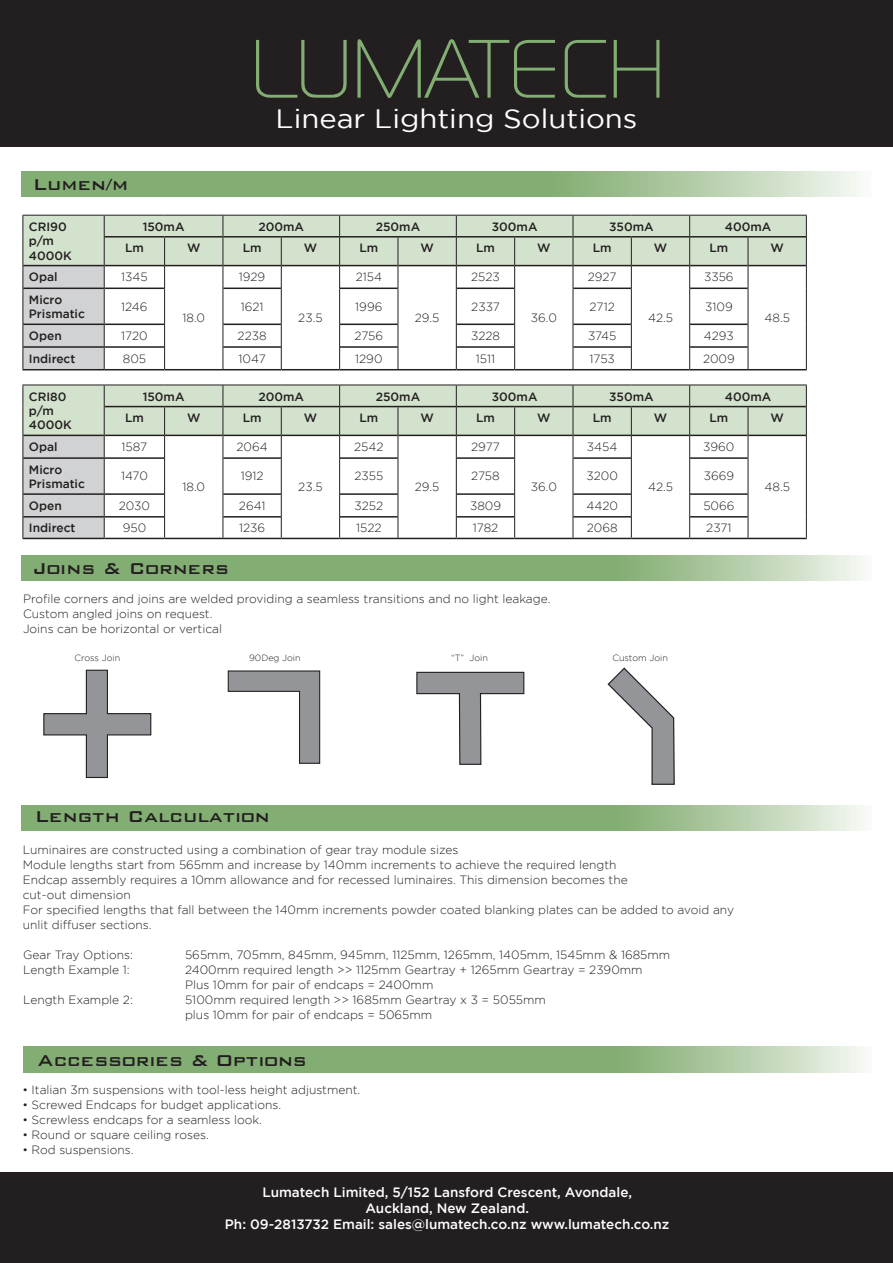
<style>
.page{position:relative;width:893px;height:1263px;background:#fff}
.page>*{position:absolute;margin:0;border:0;box-sizing:border-box;transform-origin:0 0}
.t1{font:26.55px "Gotham";color:#fff;scale:1.1 1}
.t2{font:21px "HP Bank Regular";color:#231f20}
.t3{font:500 13.5px/16.2px "Gotham";color:#fff;text-align:center}
.t4{font:300 12px/15px "Gotham";color:#231f20}
.t5{font:500 12px/14.4px "Gotham";color:#231f20}
.t6{font:300 9px "Gotham";color:#231f20}
</style>
<div class="page">
<svg style="left:21px;top:171px;width:839px;height:26px;background:#96ba88"></svg>
<hr style="left:23px;top:538px;width:81px;height:1px;background:#231f20">
<hr style="left:104px;top:538px;width:61px;height:1px;background:#231f20">
<hr style="left:165px;top:538px;width:58px;height:1px;background:#231f20">
<hr style="left:223px;top:538px;width:58px;height:1px;background:#231f20">
<hr style="left:281px;top:538px;width:59px;height:1px;background:#231f20">
<hr style="left:340px;top:538px;width:58px;height:1px;background:#231f20">
<hr style="left:398px;top:538px;width:58px;height:1px;background:#231f20">
<hr style="left:456px;top:538px;width:59px;height:1px;background:#231f20">
<hr style="left:515px;top:538px;width:58px;height:1px;background:#231f20">
<hr style="left:573px;top:538px;width:58px;height:1px;background:#231f20">
<hr style="left:631px;top:538px;width:59px;height:1px;background:#231f20">
<hr style="left:690px;top:538px;width:58px;height:1px;background:#231f20">
<hr style="left:748px;top:538px;width:59px;height:1px;background:#231f20">
<svg style="left:23px;top:385px;width:784px;height:153px"></svg>
<svg style="left:23px;top:215px;width:784px;height:155px"></svg>
<svg style="left:21px;top:555px;width:842px;height:26px;background:#92b884"></svg>
<svg style="left:43px;top:669px;width:109px;height:109px"></svg>
<svg style="left:227px;top:670px;width:94px;height:94px"></svg>
<svg style="left:416px;top:671px;width:109px;height:94px"></svg>
<svg style="left:607px;top:667px;width:68px;height:118px"></svg>
<svg style="left:23px;top:1047px;width:840px;height:25px;background:#92b784"></svg>
<svg style="left:21px;top:805px;width:842px;height:26px;background:#92b884"></svg>
<div style="left:0;top:1173px;width:893px;height:90px;background:#231f20"></div>
<div style="left:0;top:0;width:893px;height:147px;background:#231f20"></div>
<svg style="left:256px;top:39px;width:403px;height:59px"></svg>
<h2 class="t2" style="left:33px;top:171px;width:97px">Lumen/m</h2>
<h1 class="t1" style="left:276px;top:104px;width:330px">Linear Lighting Solutions</h1>
<p class="t5" style="left:29px;top:219px;width:44px">CRI90 p/m<br>4000K</p>
<p class="t5" style="left:143px;top:219px;width:43px">150mA</p>
<p class="t5" style="left:258px;top:219px;width:47px">200mA</p>
<p class="t5" style="left:376px;top:219px;width:46px">250mA</p>
<p class="t5" style="left:492px;top:219px;width:47px">300mA</p>
<p class="t5" style="left:609px;top:219px;width:46px">350mA</p>
<p class="t5" style="left:725px;top:219px;width:48px">400mA</p>
<p class="t5" style="left:125px;top:241px;width:20px">Lm</p>
<p class="t5" style="left:187px;top:241px;width:15px">W</p>
<p class="t5" style="left:243px;top:241px;width:20px">Lm</p>
<p class="t5" style="left:304px;top:241px;width:15px">W</p>
<p class="t5" style="left:359px;top:241px;width:20px">Lm</p>
<p class="t5" style="left:420px;top:241px;width:15px">W</p>
<p class="t5" style="left:476px;top:241px;width:20px">Lm</p>
<p class="t5" style="left:537px;top:241px;width:15px">W</p>
<p class="t5" style="left:593px;top:241px;width:20px">Lm</p>
<p class="t5" style="left:654px;top:241px;width:15px">W</p>
<p class="t5" style="left:709px;top:241px;width:20px">Lm</p>
<p class="t5" style="left:770px;top:241px;width:15px">W</p>
<p class="t5" style="left:29px;top:269px;width:30px">Opal</p>
<p class="t4" style="left:121px;top:269px;width:28px">1345</p>
<p class="t4" style="left:239px;top:269px;width:28px">1929</p>
<p class="t4" style="left:356px;top:269px;width:28px">2154</p>
<p class="t4" style="left:471px;top:269px;width:30px">2523</p>
<p class="t4" style="left:588px;top:269px;width:30px">2927</p>
<p class="t4" style="left:704px;top:269px;width:31px">3356</p>
<p class="t5" style="left:29px;top:292px;width:57px">Micro<br>Prismatic</p>
<p class="t4" style="left:121px;top:299px;width:28px">1246</p>
<p class="t4" style="left:241px;top:299px;width:24px">1621</p>
<p class="t4" style="left:355px;top:299px;width:29px">1996</p>
<p class="t4" style="left:471px;top:299px;width:30px">2337</p>
<p class="t4" style="left:590px;top:299px;width:27px">2712</p>
<p class="t4" style="left:705px;top:299px;width:29px">3109</p>
<p class="t5" style="left:29px;top:328px;width:34px">Open</p>
<p class="t4" style="left:121px;top:328px;width:28px">1720</p>
<p class="t4" style="left:238px;top:328px;width:31px">2238</p>
<p class="t4" style="left:355px;top:328px;width:30px">2756</p>
<p class="t4" style="left:471px;top:328px;width:31px">3228</p>
<p class="t4" style="left:588px;top:328px;width:30px">3745</p>
<p class="t4" style="left:704px;top:328px;width:31px">4293</p>
<p class="t5" style="left:29px;top:351px;width:48px">Indirect</p>
<p class="t4" style="left:123px;top:351px;width:25px">805</p>
<p class="t4" style="left:239px;top:351px;width:29px">1047</p>
<p class="t4" style="left:355px;top:351px;width:29px">1290</p>
<p class="t4" style="left:476px;top:351px;width:21px">1511</p>
<p class="t4" style="left:590px;top:351px;width:27px">1753</p>
<p class="t4" style="left:703px;top:351px;width:33px">2009</p>
<p class="t4" style="left:182px;top:310px;width:24px">18.0</p>
<p class="t4" style="left:415px;top:310px;width:26px">29.5</p>
<p class="t4" style="left:531px;top:310px;width:28px">36.0</p>
<p class="t4" style="left:298px;top:310px;width:26px">23.5</p>
<p class="t4" style="left:648px;top:310px;width:27px">42.5</p>
<p class="t4" style="left:764px;top:310px;width:27px">48.5</p>
<p class="t5" style="left:29px;top:389px;width:44px">CRI80 p/m<br>4000K</p>
<p class="t5" style="left:143px;top:389px;width:43px">150mA</p>
<p class="t5" style="left:258px;top:389px;width:47px">200mA</p>
<p class="t5" style="left:376px;top:389px;width:46px">250mA</p>
<p class="t5" style="left:492px;top:389px;width:47px">300mA</p>
<p class="t5" style="left:609px;top:389px;width:46px">350mA</p>
<p class="t5" style="left:725px;top:389px;width:48px">400mA</p>
<p class="t5" style="left:125px;top:410px;width:20px">Lm</p>
<p class="t5" style="left:187px;top:410px;width:15px">W</p>
<p class="t5" style="left:243px;top:410px;width:20px">Lm</p>
<p class="t5" style="left:304px;top:410px;width:15px">W</p>
<p class="t5" style="left:359px;top:410px;width:20px">Lm</p>
<p class="t5" style="left:420px;top:410px;width:15px">W</p>
<p class="t5" style="left:476px;top:410px;width:20px">Lm</p>
<p class="t5" style="left:537px;top:410px;width:15px">W</p>
<p class="t5" style="left:593px;top:410px;width:20px">Lm</p>
<p class="t5" style="left:654px;top:410px;width:15px">W</p>
<p class="t5" style="left:709px;top:410px;width:20px">Lm</p>
<p class="t5" style="left:770px;top:410px;width:15px">W</p>
<p class="t5" style="left:29px;top:439px;width:30px">Opal</p>
<p class="t4" style="left:122px;top:439px;width:27px">1587</p>
<p class="t4" style="left:236px;top:439px;width:33px">2064</p>
<p class="t4" style="left:354px;top:439px;width:31px">2542</p>
<p class="t4" style="left:471px;top:439px;width:30px">2977</p>
<p class="t4" style="left:587px;top:439px;width:32px">3454</p>
<p class="t4" style="left:703px;top:439px;width:33px">3960</p>
<p class="t5" style="left:29px;top:462px;width:57px">Micro<br>Prismatic</p>
<p class="t4" style="left:121px;top:469px;width:28px">1470</p>
<p class="t4" style="left:241px;top:469px;width:24px">1912</p>
<p class="t4" style="left:354px;top:469px;width:30px">2355</p>
<p class="t4" style="left:471px;top:469px;width:30px">2758</p>
<p class="t4" style="left:586px;top:469px;width:33px">3200</p>
<p class="t4" style="left:704px;top:469px;width:32px">3669</p>
<p class="t5" style="left:29px;top:498px;width:34px">Open</p>
<p class="t4" style="left:119px;top:498px;width:33px">2030</p>
<p class="t4" style="left:239px;top:498px;width:28px">2641</p>
<p class="t4" style="left:355px;top:498px;width:30px">3252</p>
<p class="t4" style="left:470px;top:498px;width:33px">3809</p>
<p class="t4" style="left:586px;top:498px;width:33px">4420</p>
<p class="t4" style="left:703px;top:498px;width:33px">5066</p>
<p class="t5" style="left:29px;top:521px;width:48px">Indirect</p>
<p class="t4" style="left:123px;top:520px;width:25px">950</p>
<p class="t4" style="left:239px;top:520px;width:28px">1236</p>
<p class="t4" style="left:356px;top:520px;width:27px">1522</p>
<p class="t4" style="left:473px;top:520px;width:27px">1782</p>
<p class="t4" style="left:587px;top:520px;width:32px">2068</p>
<p class="t4" style="left:706px;top:520px;width:27px">2371</p>
<p class="t4" style="left:182px;top:479px;width:24px">18.0</p>
<p class="t4" style="left:415px;top:479px;width:26px">29.5</p>
<p class="t4" style="left:531px;top:479px;width:28px">36.0</p>
<p class="t4" style="left:298px;top:479px;width:26px">23.5</p>
<p class="t4" style="left:648px;top:479px;width:27px">42.5</p>
<h2 class="t2" style="left:33px;top:555px;width:198px">Joins &amp; Corners</h2>
<p class="t4" style="left:23px;top:591px;width:529px">Profile corners and joins are welded providing a seamless transitions and no light leakage.<br>Custom angled joins on request.<br>Joins can be horizontal or vertical</p>
<p class="t6" style="left:249px;top:653px;width:53px">90Deg Join</p>
<p class="t6" style="left:451px;top:653px;width:39px">“T” Join</p>
<p class="t6" style="left:612px;top:653px;width:57px">Custom Join</p>
<p class="t6" style="left:74px;top:653px;width:47px">Cross Join</p>
<p class="t4" style="left:764px;top:479px;width:27px">48.5</p>
<h2 class="t2" style="left:35px;top:804px;width:236px">Length Calculation</h2>
<p class="t4" style="left:23px;top:842px;width:713px">Luminaires are constructed using a combination of gear tray module sizes<br>Module lengths start from 565mm and increase by 140mm increments to achieve the required length<br>Endcap assembly requires a 10mm allowance and for recessed luminaires. This dimension becomes the<br>cut-out dimension<br>For specified lengths that fall between the 140mm increments powder coated blanking plates can be added to avoid any unlit diffuser sections.</p>
<p class="t4" style="left:23px;top:947px;width:111px">Gear Tray Options:</p>
<p class="t4" style="left:185px;top:947px;width:487px">565mm, 705mm, 845mm, 945mm, 1125mm, 1265mm, 1405mm, 1545mm &amp; 1685mm</p>
<p class="t4" style="left:23px;top:962px;width:108px">Length Example 1:</p>
<p class="t4" style="left:185px;top:962px;width:459px">2400mm required length &gt;&gt; 1125mm Geartray + 1265mm Geartray = 2390mm<br>Plus 10mm for pair of endcaps = 2400mm</p>
<p class="t4" style="left:23px;top:992px;width:111px">Length Example 2:</p>
<p class="t4" style="left:185px;top:992px;width:362px">5100mm required length &gt;&gt; 1685mm Geartray x 3 = 5055mm plus 10mm for pair of endcaps = 5065mm</p>
<h2 class="t2" style="left:38px;top:1047px;width:271px">Accessories &amp; Options</h2>
<p class="t4" style="left:22px;top:1082px;width:339px">• Italian 3m suspensions with tool-less height adjustment.</p>
<p class="t4" style="left:22px;top:1097px;width:260px">• Screwed Endcaps for budget applications.</p>
<p class="t4" style="left:22px;top:1112px;width:241px">• Screwless endcaps for a seamless look.</p>
<p class="t4" style="left:22px;top:1127px;width:188px">• Round or square ceiling roses.</p>
<p class="t4" style="left:22px;top:1142px;width:113px">• Rod suspensions.</p>
<p class="t3" style="left:225px;top:1184px;width:446px">Lumatech Limited, 5/152 Lansford Crescent, Avondale,<br>Auckland, New Zealand.<br>Ph: 09-2813732 Email: sales@lumatech.co.nz www.lumatech.co.nz</p>
</div>
